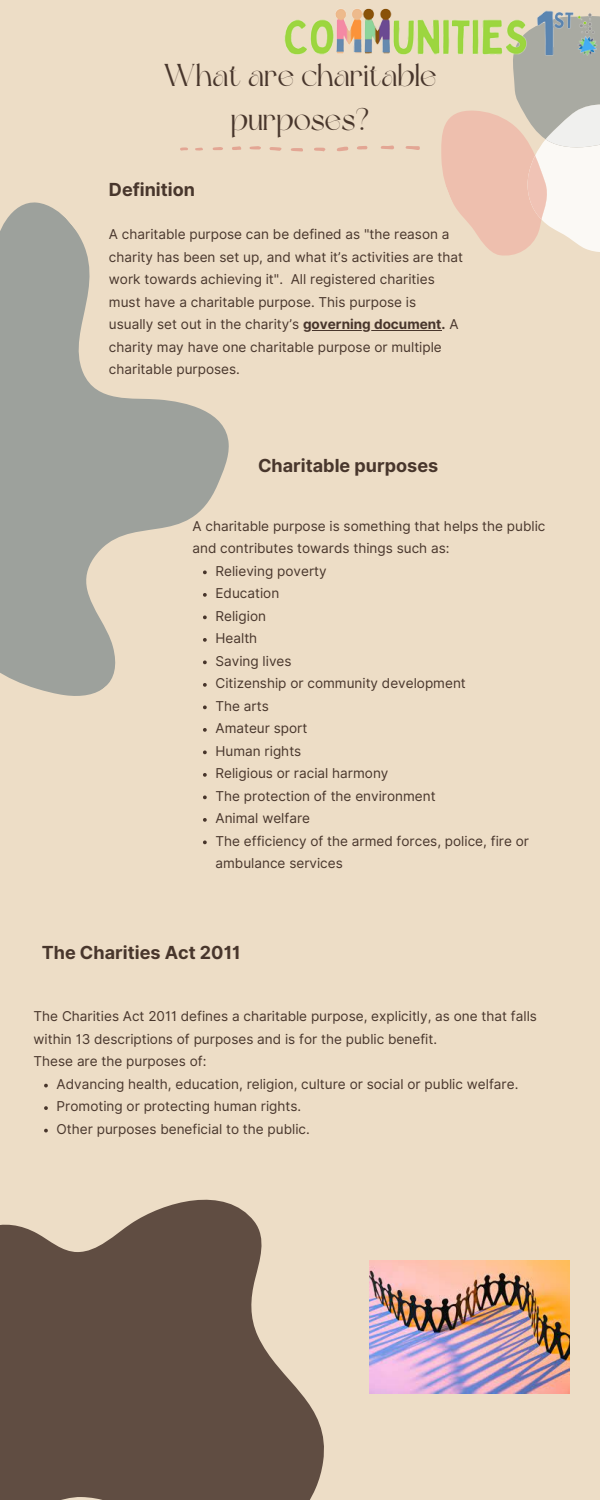
<style>
.page{position:relative;width:600px;height:1500px;background:#edddc6}
.page>*{position:absolute;margin:0;border:0;box-sizing:border-box;transform-origin:0 0}
.t1{font:31.5px/43.5px "Dream Avenue";color:#48362c;text-align:center}
.t2{font:700 18px "Inter";color:#48362c}
.t3{font:13.6px/22.5px "Inter";color:#48362c}
.s1{font-weight:700}
</style>
<div class="page">
<svg style="left:0;top:202px;width:229px;height:553px"></svg>
<svg style="left:0;top:1199px;width:324px;height:301px;fill:#604d42"></svg>
<svg style="left:406px;top:68px;width:194px;height:188px"></svg>
<svg style="left:337px;top:147px;width:11px;height:4px"></svg>
<svg style="left:381px;top:146px;width:13px;height:3px"></svg>
<svg style="left:291px;top:148px;width:12px;height:4px"></svg>
<svg style="left:269px;top:147px;width:13px;height:4px"></svg>
<svg style="left:314px;top:148px;width:12px;height:3px"></svg>
<svg style="left:357px;top:146px;width:11px;height:3px"></svg>
<svg style="left:250px;top:146px;width:11px;height:4px"></svg>
<svg style="left:232px;top:146px;width:9px;height:4px"></svg>
<svg style="left:213px;top:147px;width:10px;height:3px"></svg>
<svg style="left:180px;top:147px;width:8px;height:4px"></svg>
<svg style="left:195px;top:148px;width:8px;height:3px"></svg>
<svg style="left:203px;top:570px;width:4px;height:4px"></svg>
<svg style="left:203px;top:593px;width:4px;height:4px"></svg>
<svg style="left:203px;top:615px;width:4px;height:4px"></svg>
<svg style="left:203px;top:638px;width:4px;height:4px"></svg>
<svg style="left:203px;top:660px;width:4px;height:4px"></svg>
<svg style="left:203px;top:683px;width:4px;height:4px"></svg>
<svg style="left:203px;top:705px;width:4px;height:4px"></svg>
<svg style="left:203px;top:728px;width:4px;height:4px"></svg>
<svg style="left:203px;top:750px;width:4px;height:4px"></svg>
<svg style="left:203px;top:773px;width:4px;height:4px"></svg>
<svg style="left:203px;top:795px;width:4px;height:4px"></svg>
<svg style="left:203px;top:818px;width:4px;height:4px"></svg>
<svg style="left:203px;top:840px;width:4px;height:4px"></svg>
<img style="left:370px;top:1260px;width:200px;height:134px">
<img style="left:284px;top:8px;width:316px;height:60px">
<hr style="left:303px;top:330px;width:139px;height:1px;background:#48362c">
<svg style="left:44px;top:1084px;width:4px;height:3px"></svg>
<svg style="left:44px;top:1106px;width:4px;height:4px"></svg>
<svg style="left:44px;top:1129px;width:4px;height:3px"></svg>
<p class="t1" style="left:163px;top:56px;width:275px">What are charitable purposes?</p>
<p class="t2" style="left:109px;top:179px;width:87px">Definition</p>
<p class="t3" style="left:109px;top:223px;width:356px">A charitable purpose can be defined as "the reason a charity has been set up, and what it’s activities are that work towards achieving it". All registered charities must have a charitable purpose. This purpose is usually set out in the charity’s <span class="s1">governing document.</span> A charity may have one charitable purpose or multiple charitable purposes.</p>
<p class="t2" style="left:258px;top:455px;width:182px">Charitable purposes</p>
<p class="t3" style="left:192px;top:515px;width:355px">A charitable purpose is something that helps the public and contributes towards things such as:</p>
<p class="t3" style="left:216px;top:560px;width:113px">Relieving poverty</p>
<p class="t3" style="left:216px;top:582px;width:65px">Education</p>
<p class="t3" style="left:216px;top:605px;width:52px">Religion</p>
<p class="t3" style="left:216px;top:627px;width:43px">Health</p>
<p class="t3" style="left:216px;top:650px;width:78px">Saving lives</p>
<p class="t3" style="left:216px;top:672px;width:252px">Citizenship or community development</p>
<p class="t3" style="left:216px;top:695px;width:55px">The arts</p>
<p class="t3" style="left:216px;top:717px;width:93px">Amateur sport</p>
<p class="t3" style="left:216px;top:740px;width:87px">Human rights</p>
<p class="t3" style="left:216px;top:762px;width:174px">Religious or racial harmony</p>
<p class="t3" style="left:216px;top:785px;width:222px">The protection of the environment</p>
<p class="t3" style="left:216px;top:807px;width:96px">Animal welfare</p>
<p class="t3" style="left:216px;top:830px;width:315px">The efficiency of the armed forces, police, fire or ambulance services</p>
<p class="t2" style="left:42px;top:941px;width:200px">The Charities Act 2011</p>
<p class="t3" style="left:34px;top:1005px;width:505px">The Charities Act 2011 defines a charitable purpose, explicitly, as one that falls within 13 descriptions of purposes and is for the public benefit.</p>
<p class="t3" style="left:34px;top:1050px;width:174px">These are the purposes of:</p>
<p class="t3" style="left:57px;top:1073px;width:463px">Advancing health, education, religion, culture or social or public welfare.</p>
<p class="t3" style="left:57px;top:1095px;width:246px">Promoting or protecting human rights.</p>
<p class="t3" style="left:57px;top:1118px;width:255px">Other purposes beneficial to the public.</p>
</div>
